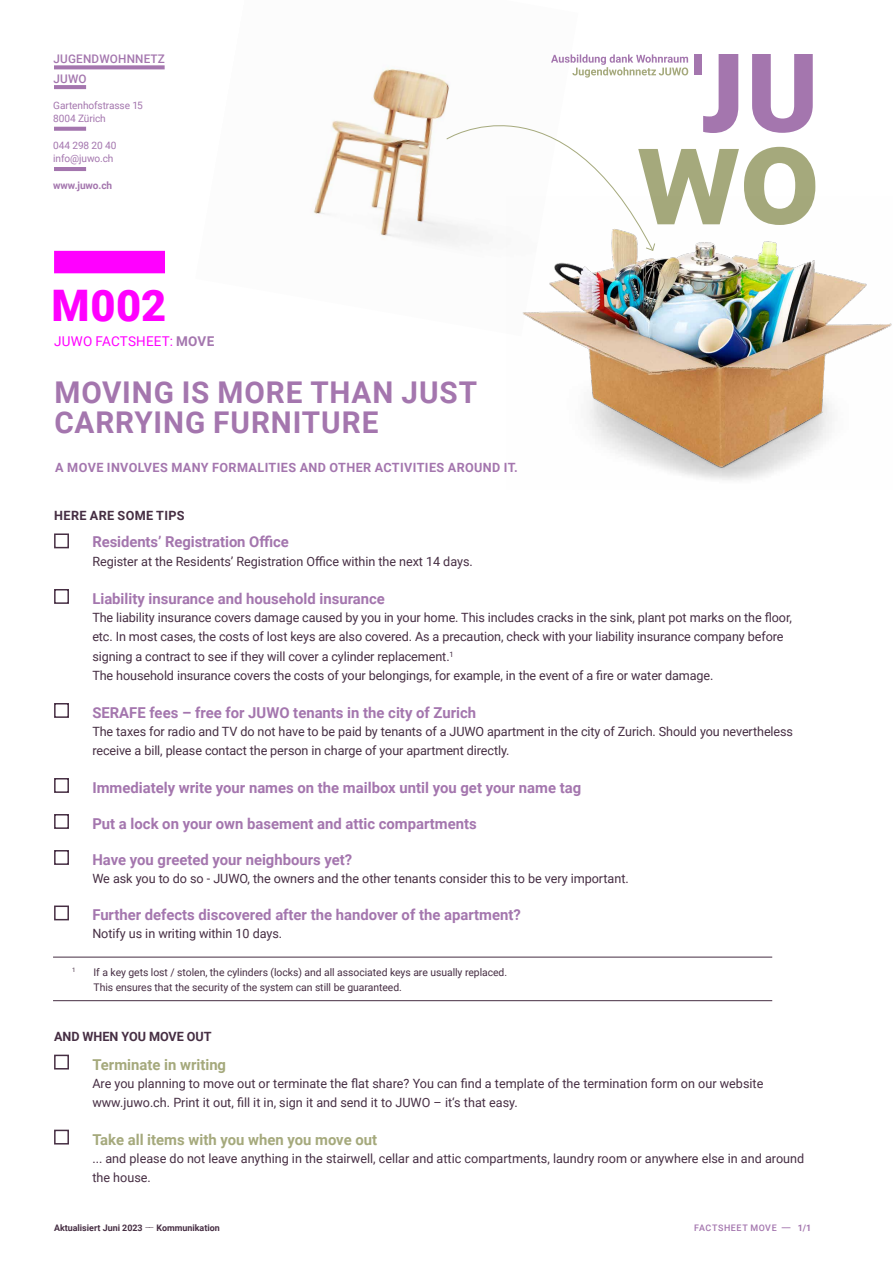
<style>
.page{position:relative;width:893px;height:1263px;background:#fff}
.page>*{position:absolute;margin:0;border:0;box-sizing:border-box;transform-origin:0 0}
.t1{font:900 43.5px "Roboto";color:#f0f}
.t2{font:700 30px/30px "Roboto";letter-spacing:.03em;color:#a476ae}
.t3{font:700 15px "Roboto";color:#a476ae}
.t4{font:700 15px "Roboto";color:#a5a97c}
.t5{font:13.5px "Roboto";letter-spacing:.015em;color:#f0f}
.t6{font:12.75px/19.5px "Roboto";letter-spacing:-.01em;color:#462e43}
.t7{font:700 12.75px "Roboto";letter-spacing:.03em;color:#a476ae}
.t8{font:700 12.75px "Roboto";letter-spacing:-.005em;color:#462e43}
.t9{font:700 12.75px "Roboto";letter-spacing:.025em;color:#462e43}
.t10{font:500 11.85px "Roboto";letter-spacing:.015em;color:#a476ae}
.t11{font:10.5px/15px "Roboto";letter-spacing:-.005em;color:#462e43}
.t12{font:10.2px/13.2px "Roboto";letter-spacing:-.01em;color:#a476ae}
.t13{font:700 10.2px "Roboto";letter-spacing:-.01em;color:#a476ae}
.t14{font:700 9px "Roboto";color:#462e43}
.t15{font:500 9px "Roboto";letter-spacing:.065em;color:#a476ae}
.t16{font:6.15px "Roboto";color:#462e43}
.s1{font-weight:700;color:#a476ae}
.s2{font-weight:300}
.s3{font-weight:700}
</style>
<div class="page">
<img style="left:313px;top:68px;width:133px;height:175px">
<svg style="left:54px;top:65px;width:111px;height:4px"></svg>
<hr style="left:54px;top:85px;width:32px;height:4px;background:#a476ae">
<svg style="left:54px;top:127px;width:32px;height:4px"></svg>
<hr style="left:54px;top:167px;width:32px;height:4px;background:#a476ae">
<div style="left:54px;top:533px;width:15px;height:15px;border:2px solid #462e43"></div>
<div style="left:54px;top:589px;width:15px;height:15px;border:2px solid #462e43"></div>
<div style="left:54px;top:703px;width:15px;height:15px;border:2px solid #462e43"></div>
<div style="left:54px;top:778px;width:15px;height:15px;border:2px solid #462e43"></div>
<div style="left:54px;top:814px;width:15px;height:15px;border:2px solid #462e43"></div>
<div style="left:54px;top:850px;width:15px;height:15px;border:2px solid #462e43"></div>
<div style="left:54px;top:905px;width:15px;height:15px;border:2px solid #462e43"></div>
<div style="left:54px;top:1055px;width:15px;height:14px;border:2px solid #462e43"></div>
<div style="left:54px;top:1130px;width:15px;height:14px;border:2px solid #462e43"></div>
<img style="left:522px;top:251px;width:370px;height:229px">
<hr style="left:53px;top:957px;width:719px;height:1px;background:#462e43">
<hr style="left:53px;top:1000px;width:719px;height:1px;background:#462e43">
<svg style="left:446px;top:54px;width:369px;height:197px"></svg>
<div style="left:54px;top:251px;width:111px;height:22px;background:#f0f"></div>
<p class="t10" style="left:54px;top:50px;width:113px">JUGENDWOHNNETZ</p>
<p class="t12" style="left:53px;top:98px;width:91px">Gartenhofstrasse 15<br>8004 Zürich</p>
<p class="t12" style="left:53px;top:139px;width:65px">044 298 20 40 info@juwo.ch</p>
<p class="t13" style="left:53px;top:179px;width:61px">www.juwo.ch</p>
<p class="t10" style="left:54px;top:70px;width:35px">JUWO</p>
<h1 class="t1" style="left:52px;top:275px;width:116px">M002</h1>
<p class="t5" style="left:54px;top:332px;width:162px">JUWO FACTSHEET: <span class="s1">MOVE</span></p>
<h2 class="t2" style="left:55px;top:376px;width:424px">MOVING IS MORE THAN JUST<br>CARRYING FURNITURE</h2>
<p class="t7" style="left:55px;top:459px;width:464px">A MOVE INVOLVES MANY FORMALITIES AND OTHER ACTIVITIES AROUND IT.</p>
<p class="t9" style="left:54px;top:506px;width:132px">HERE ARE SOME TIPS</p>
<p class="t3" style="left:92px;top:531px;width:198px">Residents’ Registration Office</p>
<p class="t6" style="left:92px;top:552px;width:382px">Register at the Residents’ Registration Office within the next 14 days.</p>
<p class="t3" style="left:92px;top:588px;width:294px">Liability insurance and household insurance</p>
<p class="t6" style="left:92px;top:607px;width:701px">The liability insurance covers damage caused by you in your home. This includes cracks in the sink, plant pot marks on the floor, etc. In most cases, the costs of lost keys are also covered. As a precaution, check with your liability insurance company before signing a contract to see if they will cover a cylinder replacement.<sup>1<br></sup>The household insurance covers the costs of your belongings, for example, in the event of a fire or water damage.</p>
<p class="t3" style="left:92px;top:702px;width:385px">SERAFE fees – free for JUWO tenants in the city of Zurich</p>
<p class="t6" style="left:92px;top:721px;width:702px">The taxes for radio and TV do not have to be paid by tenants of a JUWO apartment in the city of Zurich. Should you nevertheless receive a bill, please contact the person in charge of your apartment directly.</p>
<p class="t3" style="left:92px;top:777px;width:490px">Immediately write your names on the mailbox until you get your name tag</p>
<p class="t3" style="left:92px;top:813px;width:386px">Put a lock on your own basement and attic compartments</p>
<p class="t3" style="left:92px;top:849px;width:262px">Have you greeted your neighbours yet?</p>
<p class="t6" style="left:92px;top:868px;width:538px">We ask you to do so - JUWO, the owners and the other tenants consider this to be very important.</p>
<p class="t3" style="left:92px;top:904px;width:430px">Further defects discovered after the handover of the apartment?</p>
<p class="t6" style="left:92px;top:924px;width:191px">Notify us in writing within 10 days.</p>
<p class="t16" style="left:72px;top:966px;width:5px">1</p>
<p class="t11" style="left:94px;top:964px;width:415px">If a key gets lost / stolen, the cylinders (locks) and all associated keys are usually replaced.<br>This ensures that the security of the system can still be guaranteed.</p>
<p class="t8" style="left:54px;top:1027px;width:159px">AND WHEN YOU MOVE OUT</p>
<p class="t4" style="left:92px;top:1054px;width:135px">Terminate in writing</p>
<p class="t6" style="left:92px;top:1073px;width:672px">Are you planning to move out or terminate the flat share? You can find a template of the termination form on our website www.juwo.ch. Print it out, fill it in, sign it and send it to JUWO – it‘s that easy.</p>
<p class="t4" style="left:92px;top:1129px;width:286px">Take all items with you when you move out</p>
<p class="t6" style="left:92px;top:1148px;width:713px">... and please do not leave anything in the stairwell, cellar and attic compartments, laundry room or anywhere else in and around the house.</p>
<p class="t14" style="left:54px;top:1221px;width:167px">Aktualisiert Juni 2023 <span class="s2">––</span> Kommunikation</p>
<p class="t15" style="left:694px;top:1221px;width:119px">FACTSHEET MOVE –– <span class="s3">1/1</span></p>
</div>
